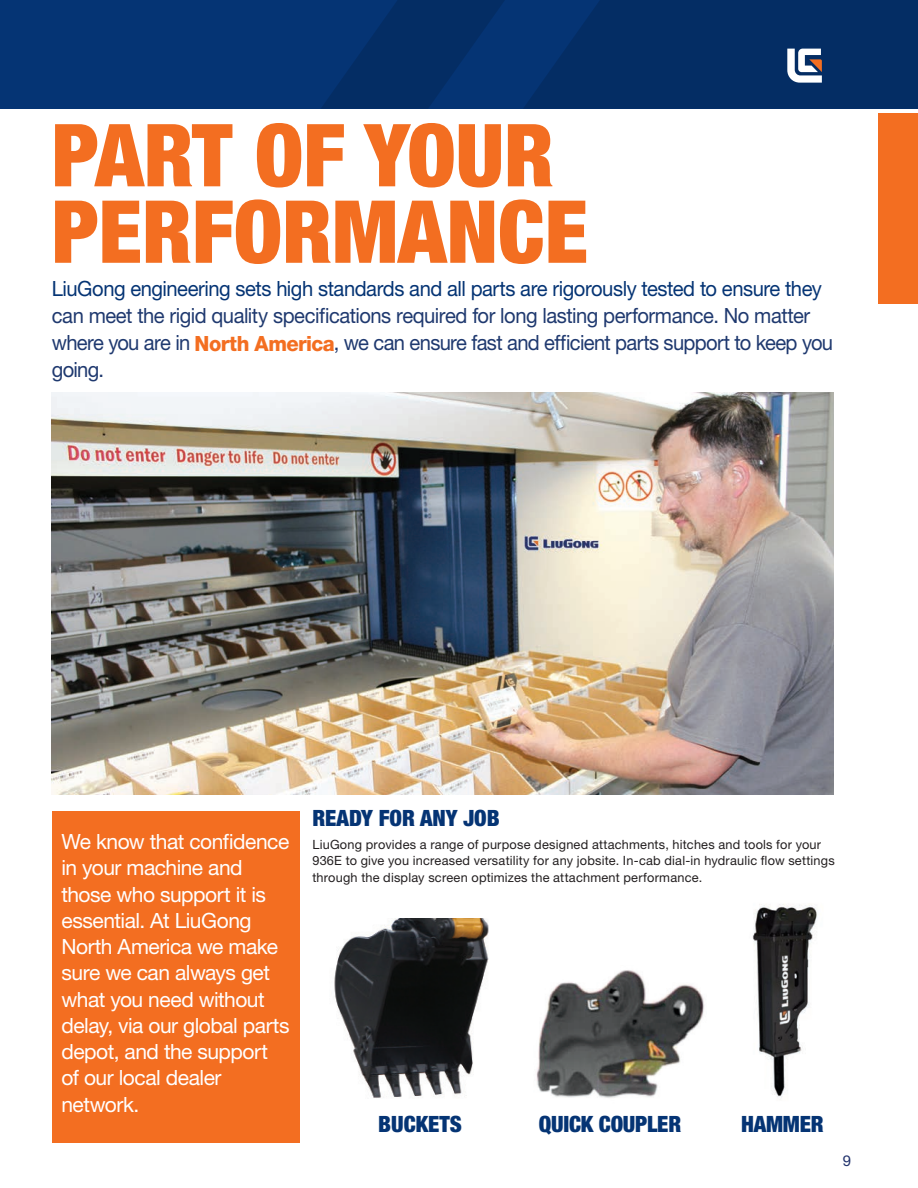
<style>
.page{position:relative;width:918px;height:1188px;background:#fff}
.page>*{position:absolute;margin:0;border:0;box-sizing:border-box;transform-origin:0 0}
.t1{font:900 condensed 87px/76.5px "Helvetica Neue LT Pro";color:#f36e21}
.t2{font:900 condensed 22.5px "Helvetica Neue LT Pro";letter-spacing:-.01em;color:#053474}
.t3{font:21px/26.2px "Helvetica Neue LT Pro";letter-spacing:-.025em;color:#fff}
.t4{font:21px/27px "Helvetica Neue LT Pro";letter-spacing:-.025em;color:#1f396f;scale:.96 1}
.t5{font:21px "Helvetica Neue LT Pro";letter-spacing:-.025em;color:#053474;scale:.96 1}
.t6{font:15px "Helvetica Neue LT Pro";color:#22336d}
.t7{font:12.75px/16.5px "Helvetica Neue LT Pro";letter-spacing:.015em;color:#231f20}
.s1{font-weight:800;color:#f36e21}
</style>
<div class="page">
<div style="left:52px;top:811px;width:248px;height:332px;background:#f36e21"></div>
<img style="left:52px;top:393px;width:781px;height:402px">
<img style="left:334px;top:918px;width:155px;height:180px">
<img style="left:536px;top:970px;width:169px;height:128px">
<img style="left:752px;top:904px;width:65px;height:196px">
<div style="left:0;top:0;width:918px;height:109px;background:#053474"></div>
<div style="left:878px;top:113px;width:40px;height:190px;background:#f36e21"></div>
<svg style="left:321px;top:0;width:597px;height:109px"></svg>
<h1 class="t1" style="left:52px;top:117px;width:538px">PART OF YOUR<br>PERFORMANCE</h1>
<h3 class="t5" style="left:52px;top:276px;width:804px">LiuGong engineering sets high standards and all parts are rigorously tested to ensure they</h3>
<h3 class="t4" style="left:52px;top:302px;width:815px">can meet the rigid quality specifications required for long lasting performance. No matter where you are in <span class="s1">North America</span>, we can ensure fast and efficient parts support to keep you going.</h3>
<h3 class="t3" style="left:62px;top:828px;width:230px">We know that confidence in your machine and those who support it is essential. At LiuGong<br>North America we make sure we can always get what you need without delay, via our global parts depot, and the support of our local dealer network.</h3>
<h2 class="t2" style="left:312px;top:805px;width:189px">READY FOR ANY JOB</h2>
<p class="t7" style="left:312px;top:835px;width:524px">LiuGong provides a range of purpose designed attachments, hitches and tools for your<br>936E to give you increased versatility for any jobsite. In-cab dial-in hydraulic flow settings through the display screen optimizes the attachment performance.</p>
<h2 class="t2" style="left:378px;top:1110px;width:85px">BUCKETS</h2>
<h2 class="t2" style="left:539px;top:1110px;width:144px">QUICK COUPLER</h2>
<h2 class="t2" style="left:741px;top:1110px;width:84px">HAMMER</h2>
<p class="t6" style="left:843px;top:1152px;width:10px">9</p>
</div>
